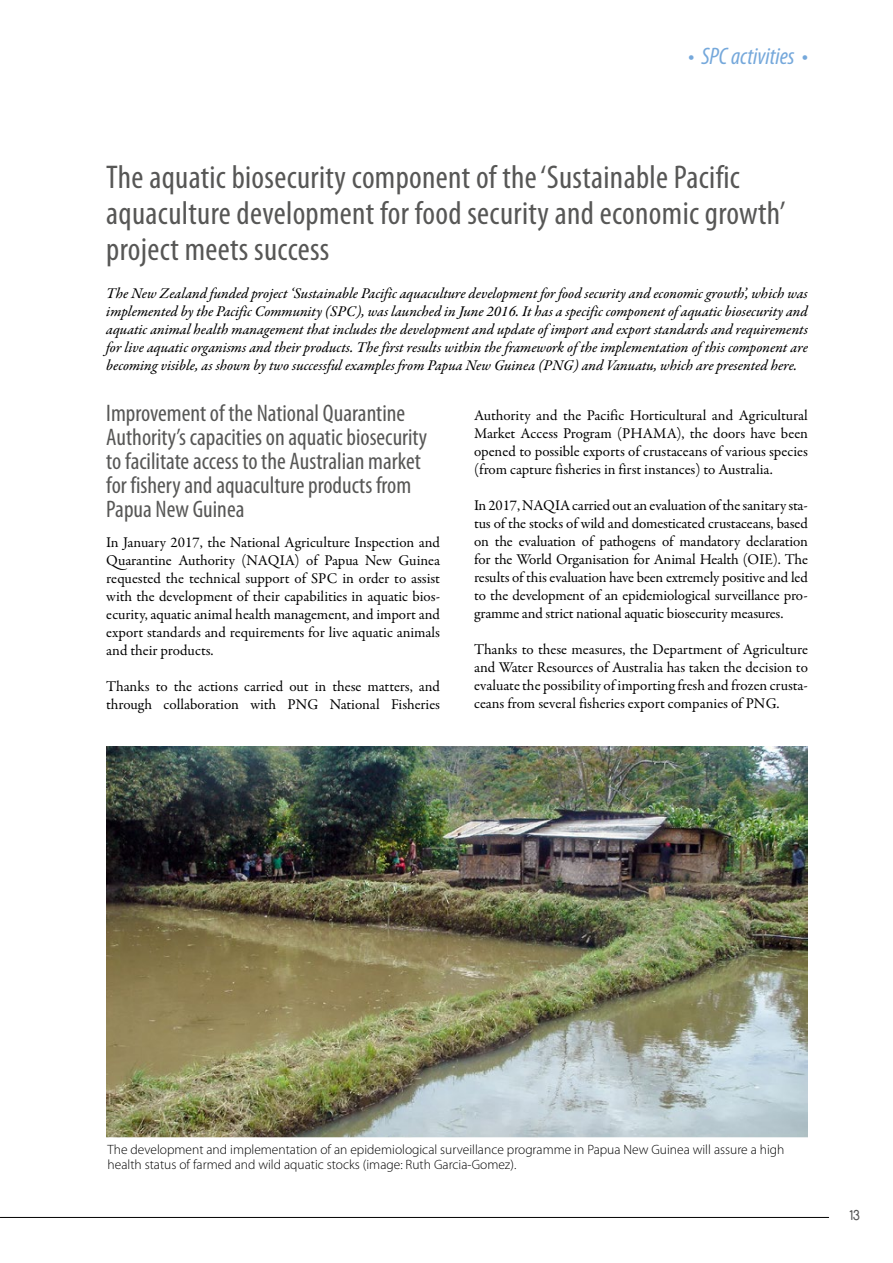
<style>
.page{position:relative;width:893px;height:1263px;background:#fff}
.page>*{position:absolute;margin:0;border:0;box-sizing:border-box;transform-origin:0 0}
.t1{font:condensed 33px/36px "Myriad Pro";letter-spacing:.01em;color:#575756}
.t2{font:condensed 24px/24px "Myriad Pro";color:#575756}
.t3{font:italic condensed 24px "Myriad Pro";color:#75a8db}
.t4{font:15px/18px "Garamond Premr Pro";letter-spacing:-.005em;color:#000;text-align:justify}
.t5{font:15px/18px "Garamond Premr Pro Med It";letter-spacing:-.005em;color:#000;text-align:justify}
.t6{font:15px "Duepuntozero";color:#575756}
.t7{font:300 13.5px/15px "Myriad Pro";color:#000}
</style>
<div class="page">
<hr style="left:0;top:1217px;width:829px;height:1px;background:#000">
<img style="left:106px;top:746px;width:702px;height:391px">
<h2 class="t3" style="left:688px;top:41px;width:121px">• SPC activities •</h2>
<h1 class="t1" style="left:106px;top:159px;width:681px">The aquatic biosecurity component of the ‘Sustainable Pacific aquaculture development for food security and economic growth’ project meets success</h1>
<p class="t5" style="left:106px;top:285px;width:703px">The New Zealand funded project ‘Sustainable Pacific aquaculture development for food security and economic growth’, which was implemented by the Pacific Community (SPC), was launched in June 2016. It has a specific component of aquatic biosecurity and aquatic animal health management that includes the development and update of import and export standards and requirements for live aquatic organisms and their products. The first results within the framework of the implementation of this component are becoming visible, as shown by two successful examples from Papua New Guinea (PNG) and Vanuatu, which are presented here.</p>
<h2 class="t2" style="left:106px;top:400px;width:322px">Improvement of the National Quarantine Authority’s capacities on aquatic biosecurity to facilitate access to the Australian market for fishery and aquaculture products from Papua New Guinea</h2>
<p class="t4" style="left:106px;top:533px;width:335px">In January 2017, the National Agriculture Inspection and Quarantine Authority (NAQIA) of Papua New Guinea requested the technical support of SPC in order to assist with the development of their capabilities in aquatic bios&shy;ecurity, aquatic animal health management, and import and export standards and requirements for live aquatic animals and their products.</p>
<p class="t4" style="left:106px;top:677px;width:335px">Thanks to the actions carried out in these matters, and through collaboration with PNG National Fisheries</p>
<p class="t4" style="left:474px;top:407px;width:335px">Authority and the Pacific Horticultural and Agricultural Market Access Program (PHAMA), the doors have been opened to possible exports of crustaceans of various species (from capture fisheries in first instances) to Australia.</p>
<p class="t4" style="left:474px;top:497px;width:335px">In 2017, NAQIA carried out an evaluation of the sanitary sta&shy;tus of the stocks of wild and domesticated crustaceans, based on the evaluation of pathogens of mandatory declaration for the World Organisation for Animal Health (OIE). The results of this evaluation have been extremely positive and led to the development of an epidemiological surveillance pro&shy;gramme and strict national aquatic biosecurity measures.</p>
<p class="t4" style="left:474px;top:641px;width:335px">Thanks to these measures, the Department of Agriculture and Water Resources of Australia has taken the decision to evaluate the possibility of importing fresh and frozen crusta&shy;ceans from several fisheries export companies of PNG.</p>
<p class="t7" style="left:108px;top:1142px;width:678px">The development and implementation of an epidemiological surveillance programme in Papua New Guinea will assure a high health status of farmed and wild aquatic stocks (image: Ruth Garcia-Gomez).</p>
<p class="t6" style="left:850px;top:1207px;width:11px">13</p>
</div>
